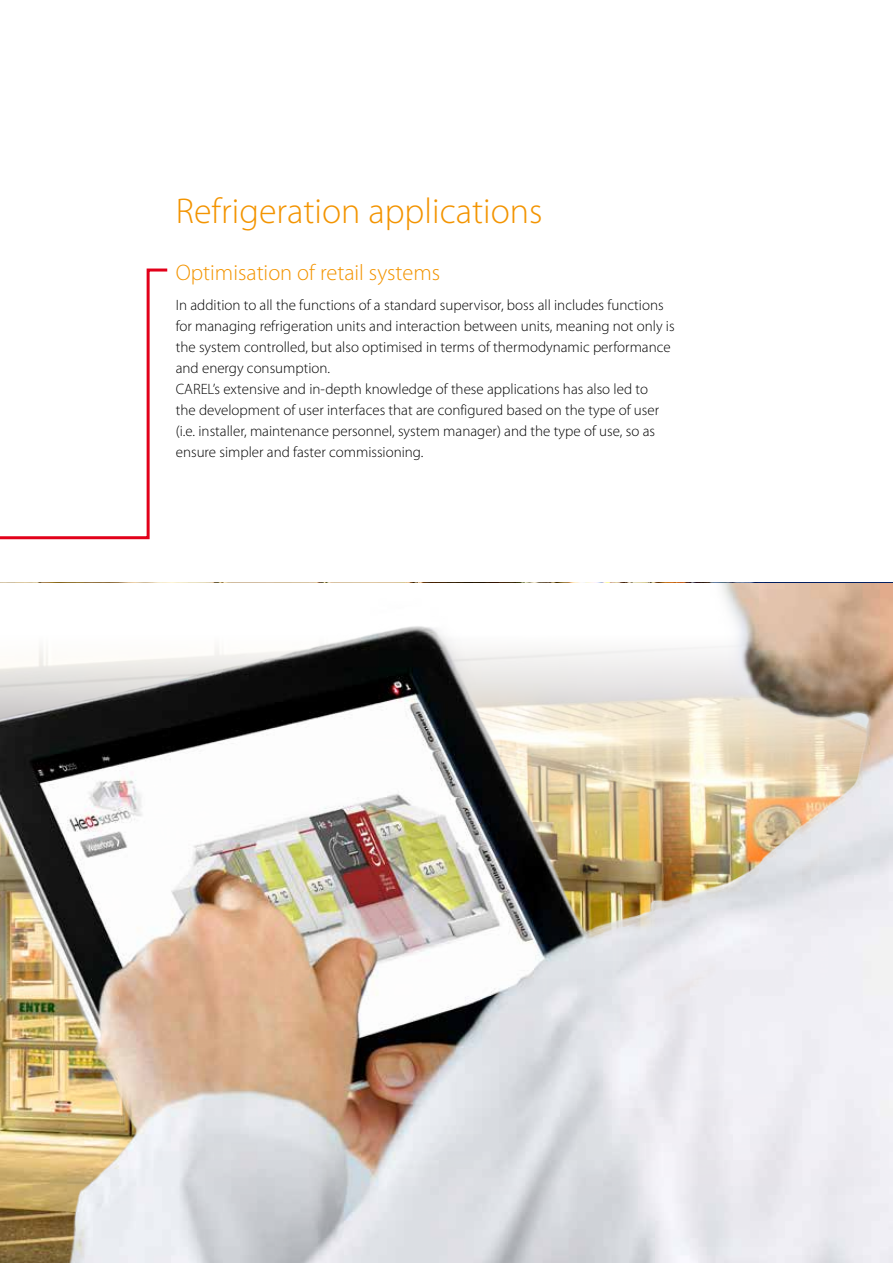
<style>
.page{position:relative;width:893px;height:1263px;background:#fff}
.page>*{position:absolute;margin:0;border:0;box-sizing:border-box;transform-origin:0 0}
.t1{font:300 36px "Myriad Pro";color:#f39400}
.t2{font:300 22.5px "Myriad Pro";color:#f39400}
.t3{font:300 15px/21px "Myriad Pro";color:#000}
</style>
<div class="page">
<img style="left:0;top:916px;width:893px;height:347px">
<svg style="left:0;top:268px;width:168px;height:272px"></svg>
<hr style="left:0;top:583px;width:1px;height:616px;background:#fff">
<img style="left:0;top:583px;width:893px;height:333px">
<h1 class="t1" style="left:176px;top:189px;width:368px">Refrigeration applications</h1>
<h2 class="t2" style="left:176px;top:259px;width:266px">Optimisation of retail systems</h2>
<p class="t3" style="left:176px;top:295px;width:500px">In addition to all the functions of a standard supervisor, boss all includes functions for managing refrigeration units and interaction between units, meaning not only is the system controlled, but also optimised in terms of thermodynamic performance and energy consumption.<br>CAREL’s extensive and in-depth knowledge of these applications has also led to<br>the development of user interfaces that are configured based on the type of user (i.e. installer, maintenance personnel, system manager) and the type of use, so as ensure simpler and faster commissioning.</p>
</div>
